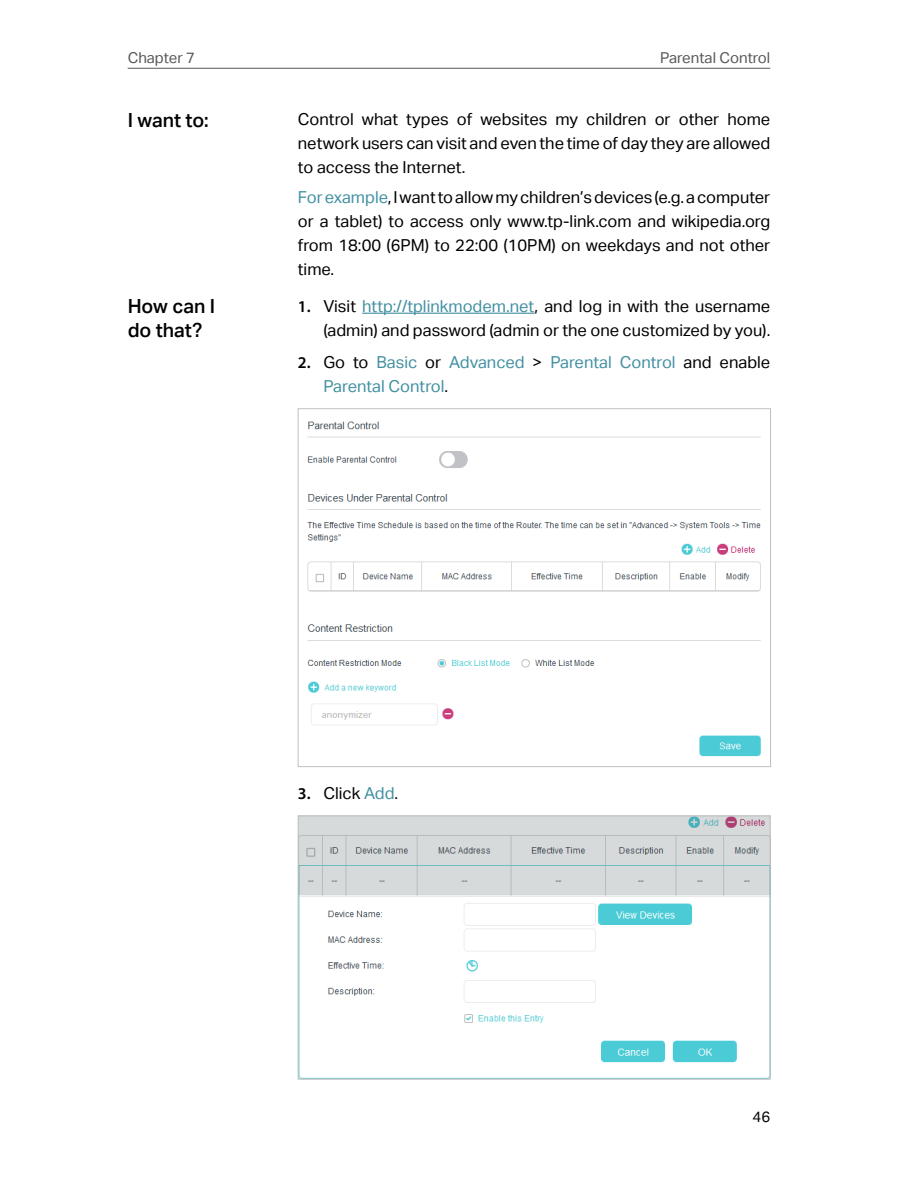
<style>
.page{position:relative;width:898px;height:1187px;background:#fff}
.page>*{position:absolute;margin:0;border:0;box-sizing:border-box;transform-origin:0 0}
.t1{font:19.5px/23.4px "TP Link Aktiv Medium";color:#000}
.t2{font:16.5px/24px "TP Link Aktiv Regular";color:#000;text-align:justify}
.t3{font:16.5px/24px "TP Link Aktiv Regular";color:#4290a2}
.t4{font:15px "TP Link Aktiv Regular";color:#595757}
.t5{font:15px "TP Link Aktiv Regular";color:#000}
.s1{color:#4290a2}
.s2{font-family:"Myriad Pro";font-weight:600}
.s3{font-family:"Myriad Pro";font-weight:600;color:#000}
.s4{color:#000}
</style>
<div class="page">
<hr style="left:128px;top:68px;width:642px;height:1px;background:#595757">
<hr style="left:362px;top:312px;width:172px;height:2px;background:#4290a2">
<img style="left:307px;top:421px;width:454px;height:336px">
<img style="left:300px;top:817px;width:468px;height:260px">
<div style="left:298px;top:815px;width:472px;height:264px;border:1px solid #bfc0c0"></div>
<p class="t4" style="left:128px;top:49px;width:69px">Chapter 7</p>
<p class="t4" style="left:660px;top:49px;width:111px">Parental Control</p>
<p class="t1" style="left:128px;top:109px;width:83px">I want to:</p>
<p class="t1" style="left:128px;top:295px;width:89px">How can I do that?</p>
<p class="t2" style="left:298px;top:107px;width:473px">Control what types of websites my children or other home network users can visit and even the time of day they are allowed to access the Internet.</p>
<p class="t2" style="left:298px;top:185px;width:474px"><span class="s1">For example</span>, I want to allow my children’s devices (e.g. a computer or a tablet) to access only www.tp-link.com and wikipedia.org from 18:00 (6PM) to 22:00 (10PM) on weekdays and not other time.</p>
<p class="t2" style="left:298px;top:294px;width:474px;text-align:right"><span class="s2">1.</span> Visit <span class="s1">http://tplinkmodem.net</span>, and log in with the username (admin) and password (admin or the one customized by you).</p>
<p class="t3" style="left:323px;top:350px;width:448px;text-indent:-26px"><span class="s3">2.</span> <span class="s4">Go to</span> Basic <span class="s4">or</span> Advanced <span class="s4">&gt;</span> Parental Control <span class="s4">and enable<br></span>Parental Control<span class="s4">.</span></p>
<p class="t2" style="left:298px;top:781px;width:102px"><span class="s2">3.</span> Click <span class="s1">Add</span>.</p>
<p class="t5" style="left:752px;top:1107px;width:19px">46</p>
</div>
